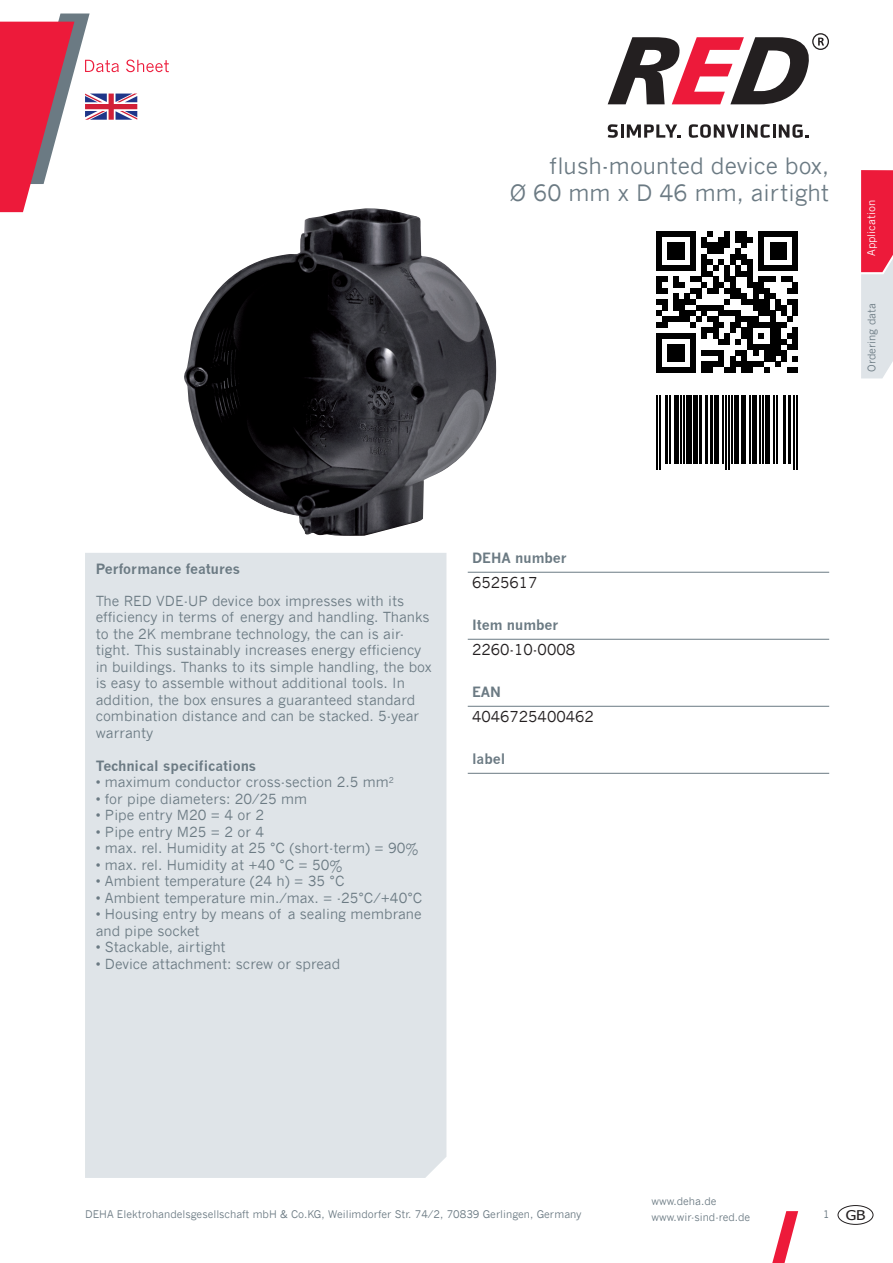
<style>
.page{position:relative;width:893px;height:1263px;background:#fff}
.page>*{position:absolute;margin:0;border:0;box-sizing:border-box;transform-origin:0 0}
.t1{font:22.5px/27px "News Gothic";color:#6b7a83;text-align:right}
.t2{font:15px "News Gothic";color:#231f20}
.t3{font:13.8px/16.5px "News Gothic";color:#6b7a83}
.t4{font:700 13.8px "News Gothic";color:#6b7a83}
.t5{font:13.5px "Tahoma";color:#231f20;scale:1.17 1}
.t6{font:10.5px/16.5px "News Gothic";color:#6b7a83}
.t7{font:10.5px "News Gothic";color:#fff}
.s1{font-family:"News Gothic";font-size:10.5px;color:#6b7a83}
</style>
<div class="page">
<svg style="left:608px;top:33px;width:221px;height:71px"></svg>
<svg style="left:608px;top:124px;width:10px;height:14px"></svg>
<hr style="left:620px;top:124px;width:3px;height:14px;background:#231f20">
<svg style="left:627px;top:124px;width:54px;height:14px"></svg>
<svg style="left:689px;top:124px;width:50px;height:14px"></svg>
<hr style="left:741px;top:124px;width:3px;height:14px;background:#231f20">
<svg style="left:747px;top:124px;width:23px;height:14px"></svg>
<hr style="left:772px;top:124px;width:3px;height:14px;background:#231f20">
<svg style="left:779px;top:124px;width:30px;height:14px"></svg>
<svg style="left:861px;top:170px;width:32px;height:208px;background:#e68496"></svg>
<svg style="left:772px;top:1211px;width:26px;height:52px"></svg>
<div style="left:838px;top:1205px;width:35px;height:19px;border:1px solid #231f20;border-radius:50%"></div>
<div style="left:85px;top:553px;width:361px;height:625px;background:#dfe4e8"></div>
<svg style="left:0;top:14px;width:169px;height:198px"></svg>
<img style="left:184px;top:208px;width:313px;height:328px">
<svg style="left:656px;top:231px;width:142px;height:142px"></svg>
<hr style="left:656px;top:395px;width:2px;height:75px;background:#000">
<hr style="left:659px;top:395px;width:2px;height:75px;background:#000">
<hr style="left:665px;top:395px;width:3px;height:68px;background:#000">
<hr style="left:669px;top:395px;width:2px;height:68px;background:#000">
<hr style="left:674px;top:395px;width:4px;height:68px;background:#000">
<hr style="left:680px;top:395px;width:1px;height:68px;background:#000">
<hr style="left:683px;top:395px;width:1px;height:68px;background:#000">
<div style="left:686px;top:395px;width:6px;height:68px;background:#000"></div>
<div style="left:693px;top:395px;width:5px;height:68px;background:#000"></div>
<hr style="left:699px;top:395px;width:3px;height:68px;background:#000">
<hr style="left:705px;top:395px;width:3px;height:68px;background:#000">
<hr style="left:710px;top:395px;width:3px;height:68px;background:#000">
<div style="left:714px;top:395px;width:5px;height:68px;background:#000"></div>
<hr style="left:722px;top:395px;width:1px;height:68px;background:#000">
<hr style="left:725px;top:395px;width:1px;height:75px;background:#000">
<hr style="left:728px;top:395px;width:1px;height:75px;background:#000">
<hr style="left:731px;top:395px;width:1px;height:68px;background:#000">
<hr style="left:734px;top:395px;width:4px;height:68px;background:#000">
<div style="left:741px;top:395px;width:5px;height:68px;background:#000"></div>
<hr style="left:749px;top:395px;width:1px;height:68px;background:#000">
<hr style="left:752px;top:395px;width:4px;height:68px;background:#000">
<hr style="left:759px;top:395px;width:2px;height:68px;background:#000">
<hr style="left:762px;top:395px;width:2px;height:68px;background:#000">
<div style="left:765px;top:395px;width:5px;height:68px;background:#000"></div>
<hr style="left:773px;top:395px;width:1px;height:68px;background:#000">
<hr style="left:776px;top:395px;width:1px;height:68px;background:#000">
<hr style="left:783px;top:395px;width:3px;height:68px;background:#000">
<hr style="left:788px;top:395px;width:3px;height:68px;background:#000">
<hr style="left:794px;top:395px;width:1px;height:75px;background:#000">
<hr style="left:797px;top:395px;width:1px;height:75px;background:#000">
<hr style="left:468px;top:572px;width:361px;height:1px;background:#6b7a83">
<hr style="left:468px;top:639px;width:361px;height:1px;background:#6b7a83">
<hr style="left:468px;top:706px;width:361px;height:1px;background:#6b7a83">
<hr style="left:468px;top:773px;width:361px;height:1px;background:#6b7a83">
<h1 class="t1" style="left:510px;top:152px;width:321px">flush-mounted device box,<br>Ø 60 mm x D 46 mm, airtight</h1>
<p class="t7" style="left:865px;top:256px;width:57px;rotate:-90deg">Application</p>
<p class="t6" style="left:863px;top:372px;width:70px;rotate:-90deg">Ordering data</p>
<p class="t4" style="left:96px;top:560px;width:146px">Performance features</p>
<p class="t3" style="left:96px;top:592px;width:337px">The RED VDE-UP device box impresses with its efficiency in terms of energy and handling. Thanks to the 2K membrane technology, the can is air&shy;tight. This sustainably increases energy efficiency in buildings. Thanks to its simple handling, the box is easy to assemble without additional tools. In addition, the box ensures a guaranteed standard combination distance and can be stacked. 5-year warranty</p>
<p class="t4" style="left:96px;top:757px;width:162px">Technical specifications</p>
<p class="t3" style="left:96px;top:774px;width:300px">• maximum conductor cross-section 2.5 mm<sup>2</sup></p>
<p class="t3" style="left:96px;top:790px;width:213px">• for pipe diameters: 20/25 mm</p>
<p class="t3" style="left:96px;top:807px;width:170px">• Pipe entry M20 = 4 or 2</p>
<p class="t3" style="left:96px;top:823px;width:170px">• Pipe entry M25 = 2 or 4</p>
<p class="t3" style="left:96px;top:840px;width:324px">• max. rel. Humidity at 25 °C (short-term) = 90%</p>
<p class="t3" style="left:96px;top:856px;width:248px">• max. rel. Humidity at +40 °C = 50%</p>
<p class="t3" style="left:96px;top:873px;width:250px">• Ambient temperature (24 h) = 35 °C</p>
<p class="t3" style="left:96px;top:889px;width:328px">• Ambient temperature min./max. = -25°C/+40°C</p>
<p class="t3" style="left:96px;top:906px;width:328px">• Housing entry by means of a sealing membrane and pipe socket</p>
<p class="t3" style="left:96px;top:939px;width:131px">• Stackable, airtight</p>
<p class="t3" style="left:96px;top:955px;width:246px">• Device attachment: screw or spread</p>
<p class="t4" style="left:472px;top:550px;width:96px">DEHA number</p>
<p class="t2" style="left:472px;top:574px;width:67px">6525617</p>
<p class="t4" style="left:472px;top:617px;width:88px">Item number</p>
<p class="t2" style="left:472px;top:641px;width:105px">2260-10-0008</p>
<p class="t4" style="left:472px;top:684px;width:31px">EAN</p>
<p class="t2" style="left:472px;top:708px;width:123px">4046725400462</p>
<p class="t4" style="left:472px;top:751px;width:35px">label</p>
<p class="t6" style="left:651px;top:1192px;width:100px">www.deha.de www.wir-sind-red.de</p>
<p class="t6" style="left:85px;top:1206px;width:498px">DEHA Elektrohandelsgesellschaft mbH &amp; Co.KG, Weilimdorfer Str. 74/2, 70839 Gerlingen, Germany</p>
<p class="t5" style="left:823px;top:1206px;width:38px"><span class="s1">1</span> GB</p>
</div>
